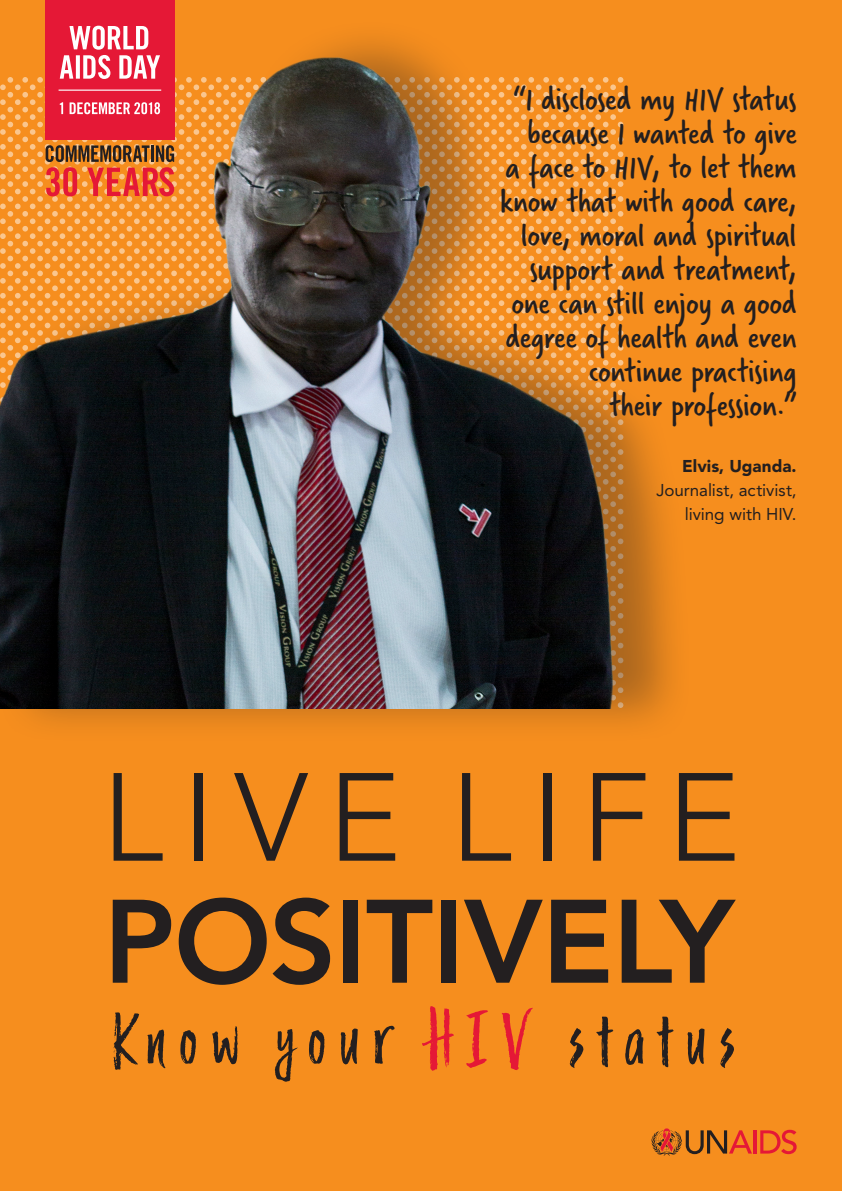
<style>
.page{position:relative;width:842px;height:1191px;background:#f68e1e}
.page>*{position:absolute;margin:0;border:0;box-sizing:border-box;transform-origin:0 0}
.t1{font:300 123.8px "Avenir";letter-spacing:.155em;color:#231f20}
.t2{font:800 117.2px "Avenir";letter-spacing:-.01em;color:#231f20}
.t3{font:69.1px "Trailmade";letter-spacing:.195em;color:#231f20}
.t4{font:35px/34px "Verveine";letter-spacing:-.01em;color:#231f20;text-align:right}
.Text{font:17px/24px "Avenir";color:#231f20;text-align:right}
.Name{font:900 17px "Avenir";letter-spacing:.005em;color:#231f20}
.s1{color:#e51836}
</style>
<div class="page">
<div style="left:0;top:19px;width:692px;height:725px;background:#231f20;opacity:.35"></div>
<div style="left:45px;top:0;width:129px;height:139px;background:#e51836"></div>
<img style="left:0;top:26px;width:623px;height:682px">
<hr style="left:754px;top:1130px;width:3px;height:23px;background:#e51836">
<svg style="left:760px;top:1129px;width:37px;height:25px"></svg>
<svg style="left:651px;top:1128px;width:101px;height:27px"></svg>
<p class="t4" style="left:500px;top:82px;width:298px">“I disclosed my HIV status because I wanted to give<br>a face to HIV, to let them know that with good care, love, moral and spiritual support and treatment, one can still enjoy a good degree of health and even continue practising<br>their profession.”</p>
<p class="Name" style="left:682px;top:455px;width:116px">Elvis, Uganda.</p>
<p class="Text" style="left:656px;top:478px;width:142px">Journalist, activist, living with HIV.</p>
<p class="t1" style="left:102px;top:745px;width:640px">LIVE LIFE</p>
<p class="t2" style="left:103px;top:872px;width:632px">POSITIVELY</p>
<p class="t3" style="left:110px;top:995px;width:626px">Know your <span class="s1">HIV</span> status</p>
</div>
